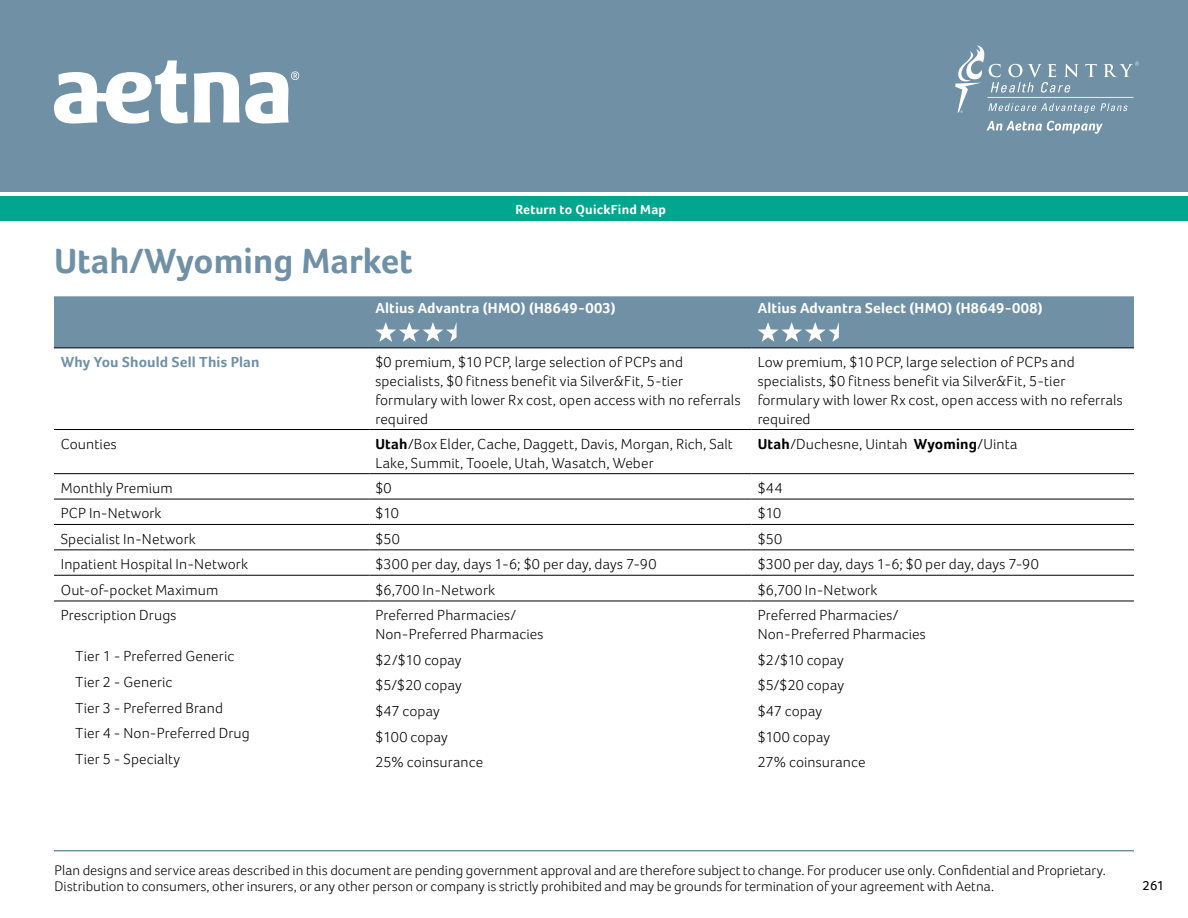
<style>
.page{position:relative;width:1188px;height:918px;background:#fff}
.page>*{position:absolute;margin:0;border:0;box-sizing:border-box;transform-origin:0 0}
.t1{font:700 36px "Foco";color:#7090a5}
.t2{font:300 15px/18.8px "Foco";letter-spacing:.01em;color:#000}
.t3{font:700 15px "Foco";letter-spacing:.015em;color:#fff}
.t4{font:700 15px "Foco";letter-spacing:.01em;color:#7090a5}
.t5{font:300 14.25px/16.5px "Foco";color:#000}
.t6{font:700 13.5px "Foco";letter-spacing:.015em;color:#fff}
.t7{font:13.5px "Foco";color:#000}
.s1{font-weight:700}
</style>
<div class="page">
<div style="left:0;top:0;width:1188px;height:192px;background:#7090a5"></div>
<svg style="left:54px;top:60px;width:245px;height:64px"></svg>
<svg style="left:987px;top:121px;width:116px;height:13px"></svg>
<svg style="left:955px;top:45px;width:184px;height:68px"></svg>
<hr style="left:54px;top:850px;width:1080px;height:1px;background:#7090a5">
<div style="left:0;top:196px;width:1188px;height:25px;background:#00a78e"></div>
<div style="left:54px;top:296px;width:1080px;height:52px;background:#7090a5"></div>
<hr style="left:54px;top:499px;width:315px;height:1px;background:#000">
<hr style="left:369px;top:499px;width:383px;height:1px;background:#000">
<hr style="left:752px;top:499px;width:382px;height:1px;background:#000">
<hr style="left:54px;top:524px;width:315px;height:1px;background:#000">
<hr style="left:369px;top:524px;width:383px;height:1px;background:#000">
<hr style="left:752px;top:524px;width:382px;height:1px;background:#000">
<hr style="left:54px;top:550px;width:315px;height:1px;background:#000">
<hr style="left:369px;top:550px;width:383px;height:1px;background:#000">
<hr style="left:752px;top:550px;width:382px;height:1px;background:#000">
<hr style="left:54px;top:575px;width:315px;height:1px;background:#000">
<hr style="left:369px;top:575px;width:383px;height:1px;background:#000">
<hr style="left:752px;top:575px;width:382px;height:1px;background:#000">
<hr style="left:54px;top:601px;width:315px;height:1px;background:#000">
<hr style="left:369px;top:601px;width:383px;height:1px;background:#000">
<hr style="left:752px;top:601px;width:382px;height:1px;background:#000">
<hr style="left:54px;top:348px;width:315px;height:1px;background:#000">
<hr style="left:369px;top:348px;width:383px;height:1px;background:#000">
<hr style="left:752px;top:348px;width:382px;height:1px;background:#000">
<hr style="left:54px;top:429px;width:315px;height:1px;background:#000">
<hr style="left:369px;top:429px;width:383px;height:1px;background:#000">
<hr style="left:752px;top:429px;width:382px;height:1px;background:#000">
<hr style="left:54px;top:473px;width:315px;height:1px;background:#000">
<hr style="left:369px;top:473px;width:383px;height:1px;background:#000">
<hr style="left:752px;top:473px;width:382px;height:1px;background:#000">
<svg style="left:375px;top:322px;width:82px;height:20px"></svg>
<svg style="left:758px;top:322px;width:81px;height:20px"></svg>
<p class="t6" style="left:515px;top:201px;width:152px">Return to QuickFind Map</p>
<h1 class="t1" style="left:54px;top:239px;width:360px">Utah/Wyoming Market</h1>
<p class="t3" style="left:375px;top:299px;width:242px">Altius Advantra (HMO) (H8649-003)</p>
<p class="t3" style="left:758px;top:299px;width:286px">Altius Advantra Select (HMO) (H8649-008)</p>
<p class="t4" style="left:61px;top:353px;width:200px">Why You Should Sell This Plan</p>
<p class="t2" style="left:375px;top:353px;width:367px">$0 premium, $10 PCP, large selection of PCPs and specialists, $0 fitness benefit via Silver&amp;Fit, 5-tier formulary with lower Rx cost, open access with no referrals required</p>
<p class="t2" style="left:758px;top:353px;width:367px">Low premium, $10 PCP, large selection of PCPs and specialists, $0 fitness benefit via Silver&amp;Fit, 5-tier formulary with lower Rx cost, open access with no referrals required</p>
<p class="t2" style="left:61px;top:434px;width:57px">Counties</p>
<p class="t2" style="left:375px;top:434px;width:359px"><span class="s1">Utah</span>/Box Elder, Cache, Daggett, Davis, Morgan, Rich, Salt<br>Lake, Summit, Tooele, Utah, Wasatch, Weber</p>
<p class="t2" style="left:758px;top:434px;width:261px"><span class="s1">Utah</span>/Duchesne, Uintah <span class="s1">Wyoming</span>/Uinta</p>
<p class="t2" style="left:61px;top:479px;width:114px">Monthly Premium</p>
<p class="t2" style="left:375px;top:479px;width:18px">$0</p>
<p class="t2" style="left:758px;top:479px;width:26px">$44</p>
<p class="t2" style="left:61px;top:504px;width:102px">PCP In-Network</p>
<p class="t2" style="left:375px;top:504px;width:25px">$10</p>
<p class="t2" style="left:758px;top:504px;width:25px">$10</p>
<p class="t2" style="left:61px;top:529px;width:137px">Specialist In-Network</p>
<p class="t2" style="left:375px;top:529px;width:26px">$50</p>
<p class="t2" style="left:758px;top:529px;width:26px">$50</p>
<p class="t2" style="left:61px;top:555px;width:189px">Inpatient Hospital In-Network</p>
<p class="t2" style="left:375px;top:555px;width:283px">$300 per day, days 1-6; $0 per day, days 7-90</p>
<p class="t2" style="left:758px;top:555px;width:283px">$300 per day, days 1-6; $0 per day, days 7-90</p>
<p class="t2" style="left:61px;top:580px;width:159px">Out-of-pocket Maximum</p>
<p class="t2" style="left:375px;top:580px;width:121px">$6,700 In-Network</p>
<p class="t2" style="left:758px;top:580px;width:121px">$6,700 In-Network</p>
<p class="t2" style="left:61px;top:606px;width:117px">Prescription Drugs</p>
<p class="t2" style="left:375px;top:606px;width:170px">Preferred Pharmacies/<br>Non-Preferred Pharmacies</p>
<p class="t2" style="left:758px;top:606px;width:170px">Preferred Pharmacies/<br>Non-Preferred Pharmacies</p>
<p class="t2" style="left:76px;top:647px;width:160px">Tier 1 - Preferred Generic</p>
<p class="t2" style="left:375px;top:650px;width:88px">$2/$10 copay</p>
<p class="t2" style="left:758px;top:650px;width:88px">$2/$10 copay</p>
<p class="t2" style="left:76px;top:672px;width:98px">Tier 2 - Generic</p>
<p class="t2" style="left:375px;top:675px;width:88px">$5/$20 copay</p>
<p class="t2" style="left:758px;top:675px;width:88px">$5/$20 copay</p>
<p class="t2" style="left:76px;top:698px;width:149px">Tier 3 - Preferred Brand</p>
<p class="t2" style="left:375px;top:701px;width:66px">$47 copay</p>
<p class="t2" style="left:758px;top:701px;width:66px">$47 copay</p>
<p class="t2" style="left:76px;top:724px;width:176px">Tier 4 - Non-Preferred Drug</p>
<p class="t2" style="left:375px;top:727px;width:74px">$100 copay</p>
<p class="t2" style="left:758px;top:727px;width:74px">$100 copay</p>
<p class="t2" style="left:76px;top:749px;width:106px">Tier 5 - Specialty</p>
<p class="t2" style="left:375px;top:753px;width:109px">25% coinsurance</p>
<p class="t2" style="left:758px;top:753px;width:109px">27% coinsurance</p>
<p class="t5" style="left:55px;top:861px;width:1053px">Plan designs and service areas described in this document are pending government approval and are therefore subject to change. For producer use only. Confidential and Proprietary.<br>Distribution to consumers, other insurers, or any other person or company is strictly prohibited and may be grounds for termination of your agreement with Aetna.</p>
<p class="t7" style="left:1143px;top:878px;width:23px">261</p>
</div>
